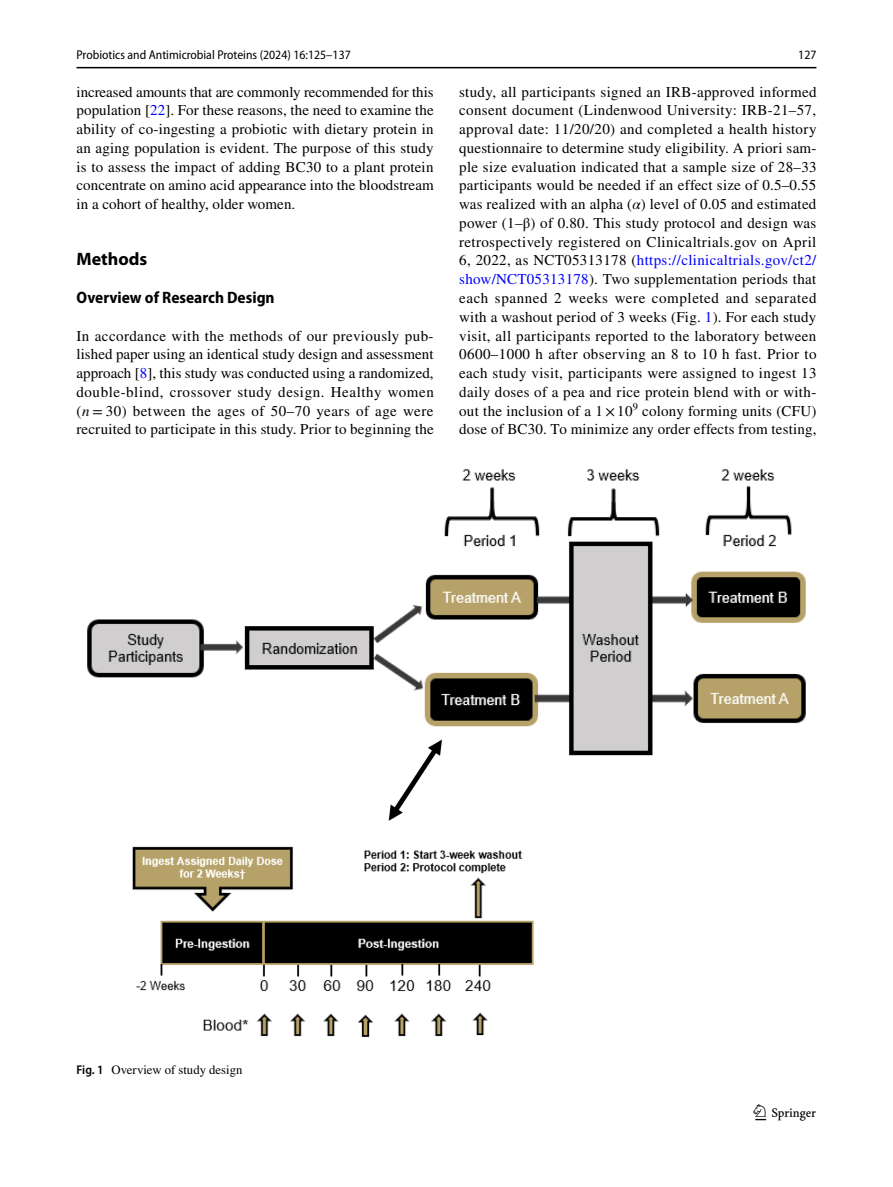
<style>
.page{position:relative;width:893px;height:1187px;background:#fff}
.page>*{position:absolute;margin:0;border:0;box-sizing:border-box;transform-origin:0 0}
.t1{font:22.5px "Springnew Regular 3";color:#000}
.t2{font:700 18px "Myriad Pro";color:#000}
.t3{font:700 semi-condensed 16.5px "Myriad Pro";color:#000}
.t4{font:15px/18.8px "STIX";letter-spacing:.01em;color:#000;text-align:justify}
.t5{font:semi-condensed 12.75px "Myriad Pro";color:#000}
.t6{font:12.75px "STIX";color:#000}
.s1{color:#00f}
.s2{font-style:italic}
.s3{font-family:"Myriad Pro";font-weight:600;font-stretch:semi-condensed}
</style>
<div class="page">
<hr style="left:77px;top:67px;width:739px;height:1px;background:#000">
<img style="left:87px;top:469px;width:719px;height:568px">
<p class="t5" style="left:77px;top:48px;width:276px">Probiotics and Antimicrobial Proteins (2024) 16:125–137</p>
<p class="t5" style="left:798px;top:48px;width:20px">127</p>
<p class="t4" style="left:77px;top:83px;width:359px">increased amounts that are commonly recommended for this population [<span class="s1">22</span>]. For these reasons, the need to examine the ability of co-ingesting a probiotic with dietary protein in an aging population is evident. The purpose of this study is to assess the impact of adding BC30 to a plant protein concentrate on amino acid appearance into the bloodstream in a cohort of healthy, older women.</p>
<p class="t2" style="left:77px;top:248px;width:72px">Methods</p>
<p class="t3" style="left:77px;top:288px;width:200px">Overview of Research Design</p>
<p class="t4" style="left:77px;top:327px;width:359px">In accordance with the methods of our previously pub&shy;lished paper using an identical study design and assessment approach [<span class="s1">8</span>], this study was conducted using a randomized, double-blind, crossover study design. Healthy women (<span class="s2">n</span> = 30) between the ages of 50–70 years of age were recruited to participate in this study. Prior to beginning the</p>
<p class="t4" style="left:459px;top:83px;width:359px">study, all participants signed an IRB-approved informed consent document (Lindenwood University: IRB-21–57, approval date: 11/20/20) and completed a health history questionnaire to determine study eligibility. A priori sam&shy;ple size evaluation indicated that a sample size of 28–33 participants would be needed if an effect size of 0.5–0.55 was realized with an alpha (<span class="s2">α</span>) level of 0.05 and estimated power (1–β) of 0.80. This study protocol and design was retrospectively registered on Clinicaltrials.gov on April 6, 2022, as NCT05313178 (<span class="s1">https://clinicaltrials.gov/ct2/ show/NCT05313178</span>). Two supplementation periods that each spanned 2 weeks were completed and separated with a washout period of 3 weeks (Fig. <span class="s1">1</span>). For each study visit, all participants reported to the laboratory between 0600–1000 h after observing an 8 to 10 h fast. Prior to each study visit, participants were assigned to ingest 13 daily doses of a pea and rice protein blend with or with&shy;out the inclusion of a 1× -10<sup>9</sup> colony forming units (CFU) dose of BC30. To minimize any order effects from testing,</p>
<p class="t6" style="left:77px;top:1060px;width:168px"><span class="s3">Fig. 1</span> Overview of study design</p>
<h1 class="t1" style="left:755px;top:1104px;width:62px">1 3</h1>
</div>
